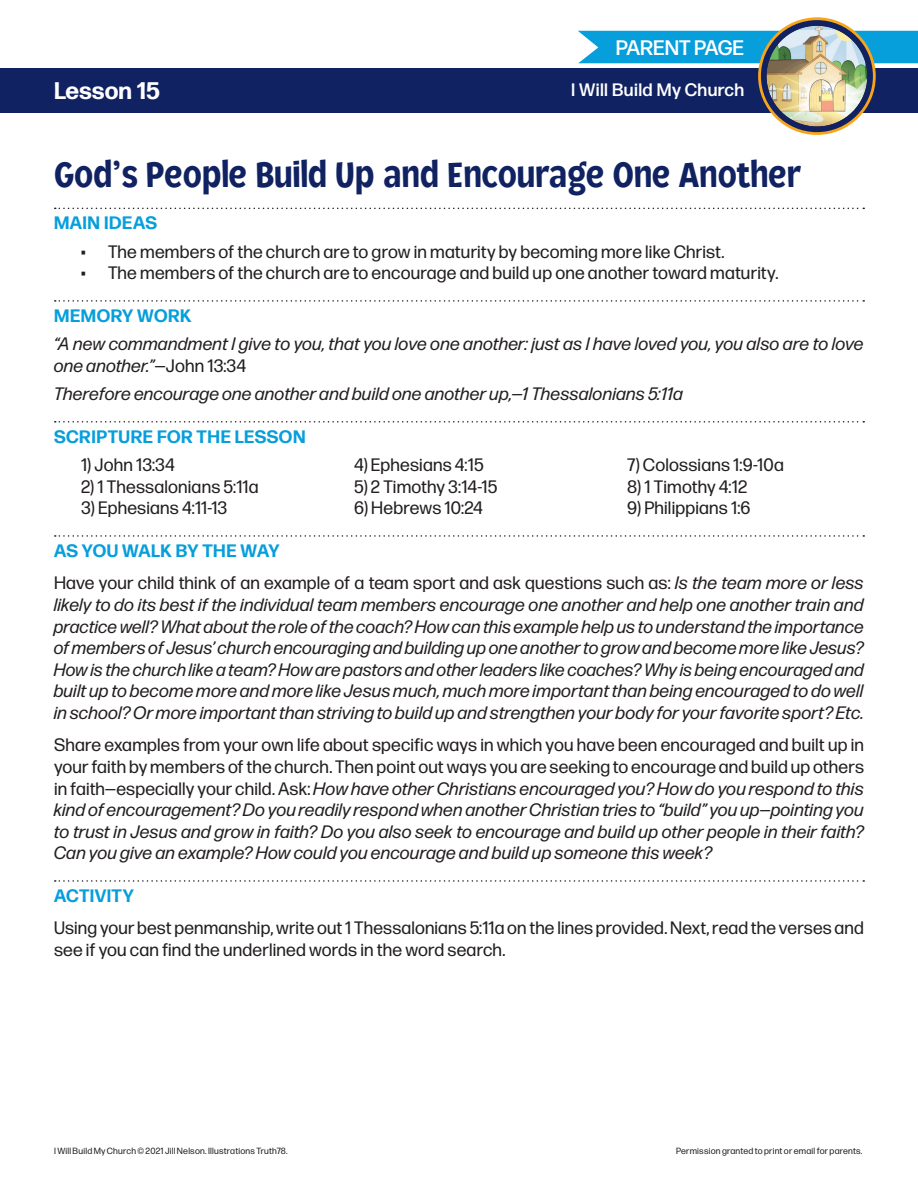
<style>
.page{position:relative;width:918px;height:1188px;background:#fff}
.page>*{position:absolute;margin:0;border:0;box-sizing:border-box;transform-origin:0 0}
.t1{font:700 42px "Loyola Pro";color:#102261}
.t2{font:700 24px "Forma DJR Text";color:#fff}
.t3{font:500 21px "Forma DJR Text";color:#fff}
.t4{font:italic 18px/21.6px "Forma DJR Text";letter-spacing:.01em;color:#231f20;text-align:justify}
.t5{font:18px/32.4px "Forma DJR Text";letter-spacing:.01em;color:#231f20}
.t6{font:700 18px "Forma DJR Text";letter-spacing:.03em;color:#069edb}
.t7{font:500 18px "Forma DJR Text";letter-spacing:.02em;color:#fff}
.t8{font:9px "Forma DJR Text";letter-spacing:.025em;color:#231f20}
.s1{font-style:normal}
.s2{font-weight:700;color:#069edb}
.s3{font-style:italic}
</style>
<div class="page">
<svg style="left:578px;top:31px;width:340px;height:32px;background:#14a0d8"></svg>
<div style="left:0;top:68px;width:918px;height:45px;background:#102261"></div>
<div style="left:762px;top:22px;width:110px;height:109px;background:#102261;border-radius:50%"></div>
<div style="left:758px;top:17px;width:118px;height:118px;border:8px solid #f9a51b;border-radius:50%"></div>
<svg style="left:764px;top:23px;width:106px;height:106px"></svg>
<img style="left:767px;top:26px;width:100px;height:101px;border-radius:50px">
<div style="left:761px;top:20px;width:112px;height:112px;border:6px solid #102261;border-radius:50%"></div>
<svg style="left:55px;top:208px;width:809px;height:1px"></svg>
<svg style="left:55px;top:300px;width:809px;height:2px"></svg>
<svg style="left:55px;top:421px;width:809px;height:2px"></svg>
<svg style="left:55px;top:535px;width:809px;height:2px"></svg>
<svg style="left:55px;top:880px;width:809px;height:2px"></svg>
<h2 class="t2" style="left:54px;top:75px;width:108px">Lesson 15</h2>
<p class="t3" style="left:616px;top:34px;width:130px">PARENT PAGE</p>
<p class="t7" style="left:571px;top:78px;width:175px">I Will Build My Church</p>
<h1 class="t1" style="left:54px;top:150px;width:748px">God’s People Build Up and Encourage One Another</h1>
<p class="t6" style="left:54px;top:211px;width:105px">MAIN IDEAS</p>
<p class="t5" style="left:81px;top:235px;width:645px">• The members of the church are to grow in maturity by becoming more like Christ.</p>
<p class="t5" style="left:81px;top:256px;width:699px">• The members of the church are to encourage and build up one another toward maturity.</p>
<p class="t6" style="left:54px;top:304px;width:139px">MEMORY WORK</p>
<p class="t4" style="left:54px;top:333px;width:811px">“A new commandment I give to you, that you love one another: just as I have loved you, you also are to love one another.”<span class="s1">—John 13:34</span></p>
<p class="t4" style="left:54px;top:383px;width:631px">Therefore encourage one another and build one another up,—1 Thessalonians 5:11a</p>
<p class="t6" style="left:54px;top:425px;width:253px">SCRIPTURE FOR THE LESSON</p>
<p class="t5" style="left:81px;top:448px;width:95px">1) John 13:34</p>
<p class="t5" style="left:81px;top:470px;width:179px">2) 1 Thessalonians 5:11a</p>
<p class="t5" style="left:81px;top:491px;width:148px">3) Ephesians 4:11-13</p>
<p class="t5" style="left:627px;top:448px;width:158px">7) Colossians 1:9-10a</p>
<p class="t5" style="left:627px;top:470px;width:122px">8) 1 Timothy 4:12</p>
<p class="t5" style="left:627px;top:491px;width:125px">9) Philippians 1:6</p>
<p class="t5" style="left:54px;top:534px;width:812px"><span class="s2">AS YOU WALK BY THE WAY<br></span>Have your child think of an example of a team sport and ask questions such as: <span class="s3">Is the team more or less</span></p>
<p class="t4" style="left:54px;top:593px;width:812px">likely to do its best if the individual team members encourage one another and help one another train and practice well? What about the role of the coach? How can this example help us to understand the importance of members of Jesus’ church encouraging and building up one another to grow and become more like Jesus?<br>How is the church like a team? How are pastors and other leaders like coaches? Why is being encouraged and built up to become more and more like Jesus much, much more important than being encouraged to do well in school? Or more important than striving to build up and strengthen your body for your favorite sport? Etc.</p>
<p class="t4" style="left:54px;top:734px;width:812px"><span class="s1">Share examples from your own life about specific ways in which you have been encouraged and built up in your faith by members of the church. Then point out ways you are seeking to encourage and build up others in faith—especially your child. Ask:</span> How have other Christians encouraged you? How do you respond to this kind of encouragement? Do you readily respond when another Christian tries to “build” you up—pointing you to trust in Jesus and grow in faith? Do you also seek to encourage and build up other people in their faith?<br>Can you give an example? How could you encourage and build up someone this week?</p>
<p class="t6" style="left:54px;top:884px;width:81px">ACTIVITY</p>
<p class="t5" style="left:54px;top:917px;width:811px;line-height:21.6px">Using your best penmanship, write out 1 Thessalonians 5:11a on the lines provided. Next, read the verses and see if you can find the underlined words in the word search.</p>
<p class="t5" style="left:354px;top:448px;width:131px">4) Ephesians 4:15</p>
<p class="t5" style="left:354px;top:470px;width:145px">5) 2 Timothy 3:14-15</p>
<p class="t5" style="left:354px;top:491px;width:130px">6) Hebrews 10:24</p>
<p class="t8" style="left:54px;top:1145px;width:235px">I Will Build My Church © 2021 Jill Nelson. Illustrations Truth78.</p>
<p class="t8" style="left:676px;top:1145px;width:188px">Permission granted to print or email for parents.</p>
</div>
